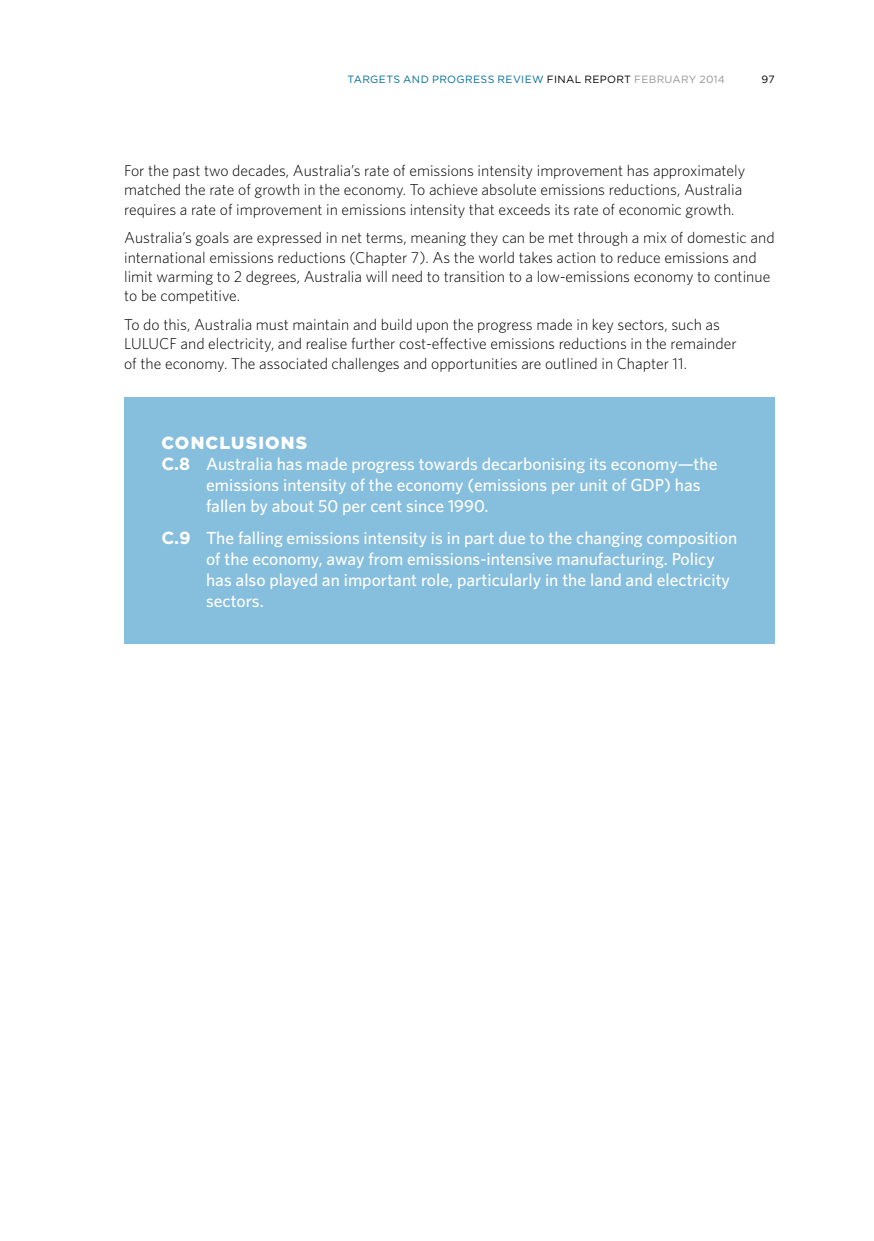
<style>
.page{position:relative;width:874px;height:1241px;background:#fff}
.page>*{position:absolute;margin:0;border:0;box-sizing:border-box;transform-origin:0 0}
.t1{font:500 17.5px/21px "Whitney";color:#fff}
.t2{font:900 17.5px "Gotham";letter-spacing:.065em;color:#fff}
.t3{font:300 15.75px/19.2px "Whitney";color:#000}
.t4{font:10.5px "Gotham";letter-spacing:.035em;color:#006c99}
.t5{font:10.5px "Gotham";letter-spacing:.025em;color:#939598}
.t6{font:10.5px "Gotham";color:#000}
.s1{color:#000}
.s2{font-family:"Gotham";font-weight:700}
</style>
<div class="page">
<div style="left:124px;top:397px;width:650px;height:247px;background:#86bedd"></div>
<p class="t4" style="left:347px;top:74px;width:246px">TARGETS AND PROGRESS REVIEW <span class="s1">FINAL REPORT</span></p>
<p class="t5" style="left:634px;top:74px;width:92px">FEBRUARY 2014</p>
<p class="t6" style="left:761px;top:74px;width:15px">97</p>
<p class="t3" style="left:124px;top:160px;width:622px">For the past two decades, Australia’s rate of emissions intensity improvement has approximately matched the rate of growth in the economy. To achieve absolute emissions reductions, Australia requires a rate of improvement in emissions intensity that exceeds its rate of economic growth.</p>
<p class="t3" style="left:124px;top:228px;width:651px">Australia’s goals are expressed in net terms, meaning they can be met through a mix of domestic and international emissions reductions (Chapter 7). As the world takes action to reduce emissions and limit warming to 2 degrees, Australia will need to transition to a low-emissions economy to continue to be competitive.</p>
<p class="t3" style="left:124px;top:314px;width:613px">To do this, Australia must maintain and build upon the progress made in key sectors, such as<br>LULUCF and electricity, and realise further cost-effective emissions reductions in the remainder of the economy. The associated challenges and opportunities are outlined in Chapter 11.</p>
<p class="t2" style="left:161px;top:433px;width:147px">CONCLUSIONS</p>
<p class="t1" style="left:206px;top:453px;width:512px;text-indent:-45px"><span class="s2">C.8</span> Australia has made progress towards decarbonising its economy—the emissions intensity of the economy (emissions per unit of GDP) has fallen by about 50 per cent since 1990.</p>
<p class="t1" style="left:206px;top:527px;width:532px;text-indent:-45px"><span class="s2">C.9</span> The falling emissions intensity is in part due to the changing composition of the economy, away from emissions-intensive manufacturing. Policy has also played an important role, particularly in the land and electricity sectors.</p>
</div>
